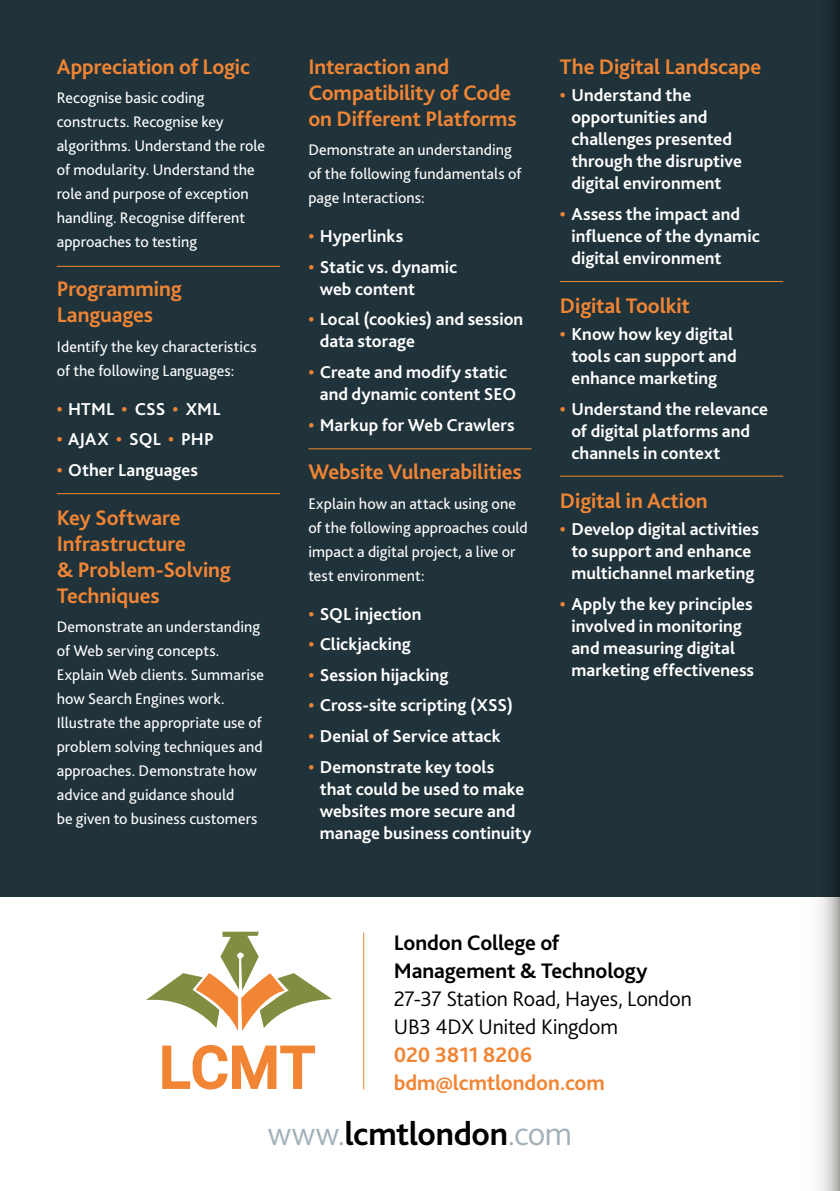
<style>
.page{position:relative;width:840px;height:1191px;background:#fff}
.page>*{position:absolute;margin:0;border:0;box-sizing:border-box;transform-origin:0 0}
.Body{font:700 34px "Bliss 2";letter-spacing:-.01em;color:#000}
.Subheading{font:700 22px/26px "Bliss 2";letter-spacing:-.005em;color:#f18534}
.Body_black{font:300 22px/28px "Bliss 2";letter-spacing:-.015em;color:#000}
.Body_black-2{font:700 22px/28px "Bliss 2";letter-spacing:-.005em;color:#000}
.Body_black-3{font:700 22px "Bliss 2";letter-spacing:-.005em;color:#f18534}
.t1{font:700 18px/22px "Bliss 2";color:#fff}
.Body-2{font:16px/24px "Bliss 2";letter-spacing:.005em;color:#fff}
.s1{color:#f18534}
.s2{font-weight:300;color:#a2b0b9}
</style>
<div class="page">
<div style="left:0;top:0;width:839px;height:896px;background:#21333a"></div>
<hr style="left:57px;top:266px;width:223px;height:1px;background:#f18534">
<hr style="left:57px;top:493px;width:223px;height:1px;background:#f18534">
<hr style="left:308px;top:448px;width:223px;height:1px;background:#f18534">
<hr style="left:559px;top:281px;width:223px;height:1px;background:#f18534">
<hr style="left:559px;top:476px;width:223px;height:1px;background:#f18534">
<hr style="left:363px;top:932px;width:1px;height:157px;background:#f18534">
<svg style="left:146px;top:931px;width:186px;height:100px"></svg>
<svg style="left:162px;top:1045px;width:153px;height:44px"></svg>
<svg style="left:782px;top:0;width:57px;height:1191px"></svg>
<p class="Subheading" style="left:57px;top:53px;width:194px">Appreciation of Logic</p>
<p class="Body-2" style="left:57px;top:86px;width:210px">Recognise basic coding constructs. Recognise key algorithms. Understand the role of modularity. Understand the role and purpose of exception handling. Recognise different approaches to testing</p>
<p class="Subheading" style="left:57px;top:275px;width:126px">Programming<br>Languages</p>
<p class="Body-2" style="left:57px;top:334px;width:201px">Identify the key characteristics of the following Languages:</p>
<p class="t1" style="left:57px;top:397px;width:165px"><span class="s1">•</span> HTML <span class="s1">•</span> CSS <span class="s1">•</span> XML</p>
<p class="t1" style="left:57px;top:428px;width:159px"><span class="s1">•</span> AJAX <span class="s1">•</span> SQL <span class="s1">•</span> PHP</p>
<p class="t1" style="left:57px;top:458px;width:143px"><span class="s1">•</span> Other Languages</p>
<p class="Subheading" style="left:57px;top:504px;width:176px">Key Software<br>Infrastructure<br>&amp; Problem-Solving<br>Techniques</p>
<p class="Body-2" style="left:57px;top:614px;width:209px">Demonstrate an understanding of Web serving concepts.<br>Explain Web clients. Summarise how Search Engines work.<br>Illustrate the appropriate use of problem solving techniques and approaches. Demonstrate how advice and guidance should<br>be given to business customers</p>
<p class="Subheading" style="left:308px;top:53px;width:210px">Interaction and<br>Compatibility of Code on Different Platforms</p>
<p class="Body-2" style="left:308px;top:138px;width:214px">Demonstrate an understanding of the following fundamentals of page Interactions:</p>
<p class="t1" style="left:308px;top:225px;width:96px"><span class="s1">•</span> Hyperlinks</p>
<p class="t1" style="left:319px;top:255px;width:139px;text-indent:-11px"><span class="s1">•</span> Static vs. dynamic web content</p>
<p class="t1" style="left:319px;top:308px;width:205px;text-indent:-11px"><span class="s1">•</span> Local (cookies) and session data storage</p>
<p class="t1" style="left:319px;top:360px;width:198px;text-indent:-11px"><span class="s1">•</span> Create and modify static and dynamic content SEO</p>
<p class="t1" style="left:308px;top:413px;width:208px"><span class="s1">•</span> Markup for Web Crawlers</p>
<p class="Subheading" style="left:308px;top:458px;width:215px">Website Vulnerabilities</p>
<p class="Body-2" style="left:308px;top:491px;width:221px">Explain how an attack using one of the following approaches could impact a digital project, a live or test environment:</p>
<p class="t1" style="left:308px;top:602px;width:115px"><span class="s1">•</span> SQL injection</p>
<p class="t1" style="left:308px;top:633px;width:104px"><span class="s1">•</span> Clickjacking</p>
<p class="t1" style="left:308px;top:663px;width:142px"><span class="s1">•</span> Session hijacking</p>
<p class="t1" style="left:308px;top:694px;width:206px"><span class="s1">•</span> Cross-site scripting (XSS)</p>
<p class="t1" style="left:308px;top:724px;width:194px"><span class="s1">•</span> Denial of Service attack</p>
<p class="t1" style="left:319px;top:755px;width:213px;text-indent:-11px"><span class="s1">•</span> Demonstrate key tools<br>that could be used to make websites more secure and manage business continuity</p>
<p class="Subheading" style="left:559px;top:53px;width:202px">The Digital Landscape</p>
<p class="t1" style="left:571px;top:84px;width:172px;text-indent:-11px"><span class="s1">•</span> Understand the opportunities and challenges presented through the disruptive digital environment</p>
<p class="t1" style="left:571px;top:202px;width:190px;text-indent:-11px"><span class="s1">•</span> Assess the impact and influence of the dynamic digital environment</p>
<p class="Subheading" style="left:559px;top:292px;width:131px">Digital Toolkit</p>
<p class="t1" style="left:571px;top:323px;width:167px;text-indent:-11px"><span class="s1">•</span> Know how key digital tools can support and enhance marketing</p>
<p class="t1" style="left:571px;top:397px;width:198px;text-indent:-11px"><span class="s1">•</span> Understand the relevance of digital platforms and channels in context</p>
<p class="Subheading" style="left:559px;top:487px;width:149px">Digital in Action</p>
<p class="t1" style="left:559px;top:518px;width:200px;text-align:center"><span class="s1">•</span> Develop digital activities to support and enhance multichannel marketing</p>
<p class="t1" style="left:571px;top:592px;width:184px;text-indent:-11px"><span class="s1">•</span> Apply the key principles involved in monitoring and measuring digital marketing effectiveness</p>
<p class="Body_black-2" style="left:393px;top:927px;width:255px">London College of<br>Management &amp; Technology</p>
<p class="Body_black" style="left:393px;top:983px;width:299px">27-37 Station Road, Hayes, London<br>UB3 4DX United Kingdom</p>
<p class="Body_black-3" style="left:393px;top:1040px;width:140px">020 3811 8206</p>
<p class="Body_black-3" style="left:393px;top:1068px;width:212px">bdm@lcmtlondon.com</p>
<p class="Body" style="left:267px;top:1112px;width:306px"><span class="s2">www.</span>lcmtlondon<span class="s2">.com</span></p>
</div>
